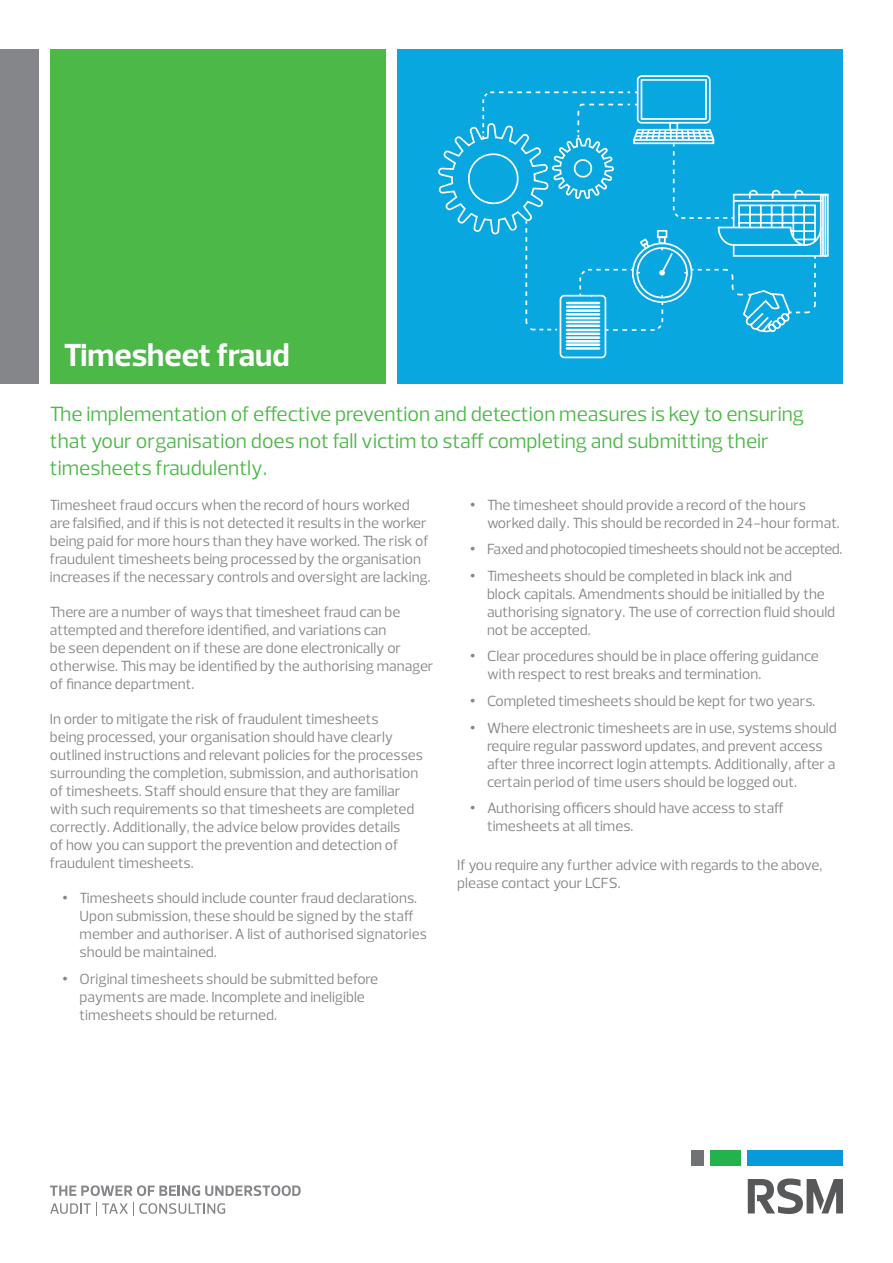
<style>
.page{position:relative;width:893px;height:1263px;background:#fff}
.page>*{position:absolute;margin:0;border:0;box-sizing:border-box;transform-origin:0 0}
.Issues_based_thought{font:700 32.55px "Prelo";color:#fff}
.Cover_heading{font:21px/27px "Prelo";color:#4cb848}
.Body{font:15px/18px "Prelo";color:#848689}
.Body-2{font:15px "Prelo";letter-spacing:-.02em;color:#848689}
.s1{font-family:"Arial"}
</style>
<div class="page">
<svg style="left:50px;top:1202px;width:175px;height:13px"></svg>
<svg style="left:50px;top:1185px;width:251px;height:11px"></svg>
<div style="left:748px;top:1150px;width:95px;height:16px;background:#069ad9"></div>
<div style="left:692px;top:1150px;width:12px;height:16px;background:#717275"></div>
<div style="left:711px;top:1150px;width:30px;height:16px;background:#23b24b"></div>
<svg style="left:748px;top:1178px;width:95px;height:36px"></svg>
<div style="left:50px;top:50px;width:336px;height:334px;background:#4cb848"></div>
<div style="left:398px;top:50px;width:445px;height:334px;background:#08a7e0"></div>
<svg style="left:438px;top:75px;width:391px;height:284px"></svg>
<div style="left:0;top:50px;width:38px;height:334px;background:#848689"></div>
<p class="Issues_based_thought" style="left:64px;top:335px;width:227px">Timesheet fraud</p>
<p class="Cover_heading" style="left:50px;top:400px;width:756px">The implementation of effective prevention and detection measures is key to ensuring that your organisation does not fall victim to staff completing and submitting their timesheets fraudulently.</p>
<p class="Body" style="left:50px;top:496px;width:382px">Timesheet fraud occurs when the record of hours worked are falsified, and if this is not detected it results in the worker being paid for more hours than they have worked. The risk of fraudulent timesheets being processed by the organisation increases if the necessary controls and oversight are lacking.</p>
<p class="Body" style="left:50px;top:603px;width:385px">There are a number of ways that timesheet fraud can be attempted and therefore identified, and variations can<br>be seen dependent on if these are done electronically or otherwise. This may be identified by the authorising manager of finance department.</p>
<p class="Body" style="left:50px;top:710px;width:375px">In order to mitigate the risk of fraudulent timesheets<br>being processed, your organisation should have clearly outlined instructions and relevant policies for the processes surrounding the completion, submission, and authorisation of timesheets. Staff should ensure that they are familiar with such requirements so that timesheets are completed correctly. Additionally, the advice below provides details<br>of how you can support the prevention and detection of fraudulent timesheets.</p>
<p class="Body" style="left:80px;top:889px;width:349px;text-indent:-17px"><span class="s1">•</span> Timesheets should include counter fraud declarations.<br>Upon submission, these should be signed by the staff member and authoriser. A list of authorised signatories should be maintained.</p>
<p class="Body" style="left:80px;top:969px;width:300px;text-indent:-17px"><span class="s1">•</span> Original timesheets should be submitted before payments are made. Incomplete and ineligible timesheets should be returned.</p>
<p class="Body" style="left:487px;top:496px;width:354px;text-indent:-17px"><span class="s1">•</span> The timesheet should provide a record of the hours worked daily. This should be recorded in 24-hour format.</p>
<p class="Body-2" style="left:470px;top:540px;width:374px"><span class="s1">•</span> Faxed and photocopied timesheets should not be accepted.</p>
<p class="Body" style="left:487px;top:567px;width:350px;text-indent:-17px"><span class="s1">•</span> Timesheets should be completed in black ink and<br>block capitals. Amendments should be initialled by the authorising signatory. The use of correction fluid should not be accepted.</p>
<p class="Body" style="left:487px;top:647px;width:333px;text-indent:-17px"><span class="s1">•</span> Clear procedures should be in place offering guidance with respect to rest breaks and termination.</p>
<p class="Body" style="left:470px;top:692px;width:347px"><span class="s1">•</span> Completed timesheets should be kept for two years.</p>
<p class="Body" style="left:487px;top:718px;width:351px;text-indent:-17px"><span class="s1">•</span> Where electronic timesheets are in use, systems should require regular password updates, and prevent access after three incorrect login attempts. Additionally, after a certain period of time users should be logged out.</p>
<p class="Body" style="left:487px;top:799px;width:298px;text-indent:-17px"><span class="s1">•</span> Authorising officers should have access to staff timesheets at all times.</p>
<p class="Body" style="left:457px;top:856px;width:366px">If you require any further advice with regards to the above, please contact your LCFS.</p>
</div>
